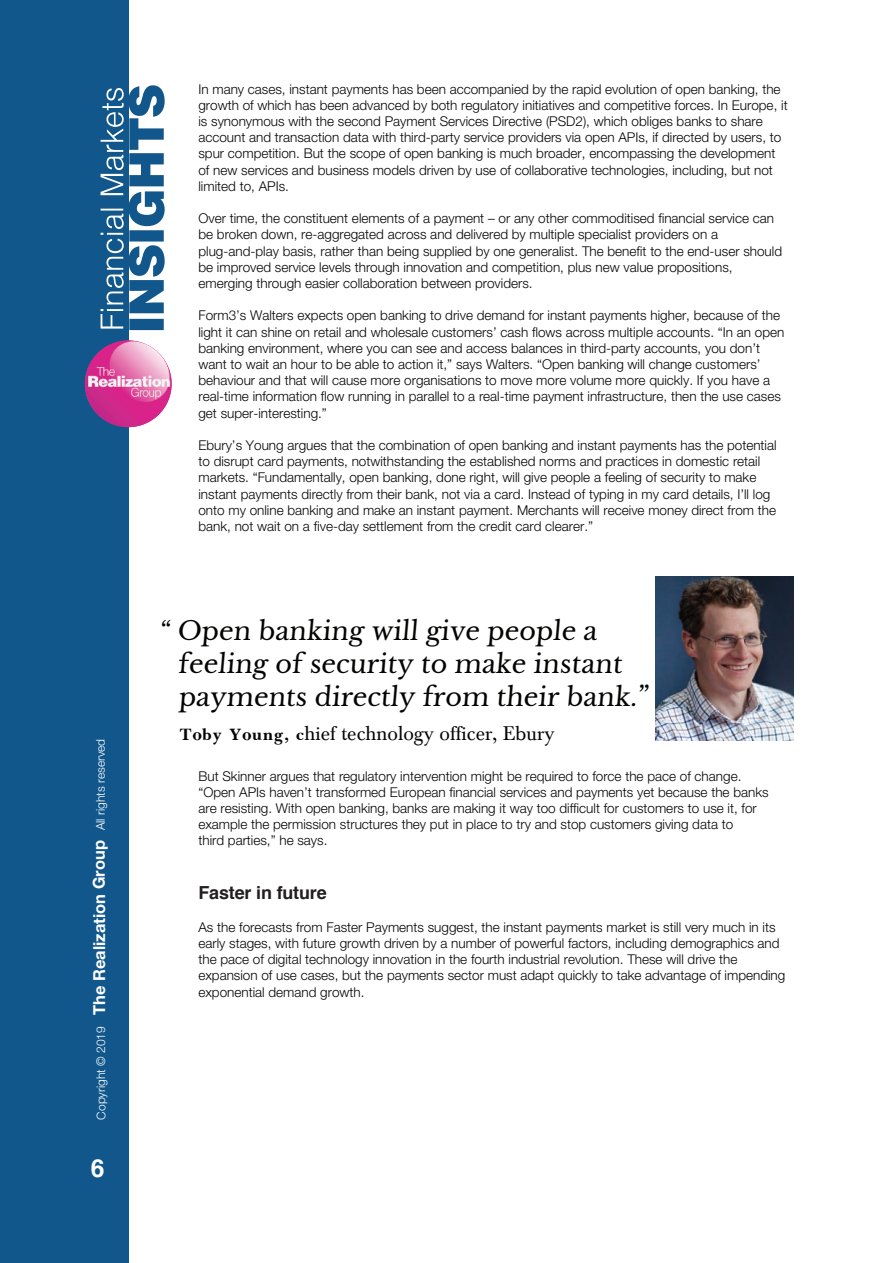
<style>
.page{position:relative;width:893px;height:1263px;background:#fff}
.page>*{position:absolute;margin:0;border:0;box-sizing:border-box;transform-origin:0 0}
.t1{font:25.5px/33px "Libre Baskerville";color:#040503}
.t2{font:700 24.75px "Helvetica";color:#fff}
.t3{font:19.5px "Baskerville BQ";color:#040503}
.t4{font:700 18px "Helvetica";letter-spacing:-.01em;color:#231f20}
.t5{font:300 13.5px/16.2px "Helvetica Neue LT Std";color:#040503}
.t6{font:300 12px "Helvetica Neue LT Std";color:#fff}
.s1{font-weight:700;font-size:16.5px}
.s2{font-size:24px}
.s3{font-family:"Baskerville";font-weight:700}
</style>
<div class="page">
<div style="left:0;top:0;width:128px;height:1263px;background:#11578c"></div>
<svg style="left:101px;top:85px;width:64px;height:245px"></svg>
<img style="left:656px;top:576px;width:138px;height:164px">
<img style="left:85px;top:340px;width:87px;height:87px;border-radius:43px">
<p class="t6" style="left:93px;top:1119px;width:382px;rotate:-90deg">Copyright © 2019 <span class="s1">The Realization Group</span> All rights reserved</p>
<h2 class="t2" style="left:91px;top:1152px;width:15px">6</h2>
<p class="t5" style="left:198px;top:80px;width:591px">In many cases, instant payments has been accompanied by the rapid evolution of open banking, the growth of which has been advanced by both regulatory initiatives and competitive forces. In Europe, it is synonymous with the second Payment Services Directive (PSD2), which obliges banks to share account and transaction data with third-party service providers via open APIs, if directed by users, to spur competition. But the scope of open banking is much broader, encompassing the development of new services and business models driven by use of collaborative technologies, including, but not limited to, APIs.</p>
<p class="t5" style="left:198px;top:210px;width:585px">Over time, the constituent elements of a payment – or any other commoditised financial service can be broken down, re-aggregated across and delivered by multiple specialist providers on a plug-and-play basis, rather than being supplied by one generalist. The benefit to the end-user should be improved service levels through innovation and competition, plus new value propositions, emerging through easier collaboration between providers.</p>
<p class="t5" style="left:198px;top:307px;width:587px">Form3’s Walters expects open banking to drive demand for instant payments higher, because of the light it can shine on retail and wholesale customers’ cash flows across multiple accounts. “In an open banking environment, where you can see and access balances in third-party accounts, you don’t want to wait an hour to be able to action it,” says Walters. “Open banking will change customers’ behaviour and that will cause more organisations to move more volume more quickly. If you have a real-time information flow running in parallel to a real-time payment infrastructure, then the use cases get super-interesting.”</p>
<p class="t5" style="left:198px;top:437px;width:580px">Ebury’s Young argues that the combination of open banking and instant payments has the potential to disrupt card payments, notwithstanding the established norms and practices in domestic retail markets. “Fundamentally, open banking, done right, will give people a feeling of security to make instant payments directly from their bank, not via a card. Instead of typing in my card details, I’ll log onto my online banking and make an instant payment. Merchants will receive money direct from the bank, not wait on a five-day settlement from the credit card clearer.”</p>
<h1 class="t1" style="left:178px;top:614px;width:475px;text-indent:-18px"><span class="s2">“</span> Open banking will give people a feeling of security to make instant payments directly from their bank.”</h1>
<h3 class="t3" style="left:180px;top:722px;width:376px"><span class="s3">Toby Young, c</span>hief technology officer, Ebury</h3>
<p class="t5" style="left:198px;top:767px;width:572px">But Skinner argues that regulatory intervention might be required to force the pace of change. “Open APIs haven’t transformed European financial services and payments yet because the banks are resisting. With open banking, banks are making it way too difficult for customers to use it, for example the permission structures they put in place to try and stop customers giving data to<br>third parties,” he says.</p>
<h3 class="t4" style="left:198px;top:882px;width:130px">Faster in future</h3>
<p class="t5" style="left:198px;top:918px;width:588px">As the forecasts from Faster Payments suggest, the instant payments market is still very much in its early stages, with future growth driven by a number of powerful factors, including demographics and the pace of digital technology innovation in the fourth industrial revolution. These will drive the expansion of use cases, but the payments sector must adapt quickly to take advantage of impending exponential demand growth.</p>
</div>
